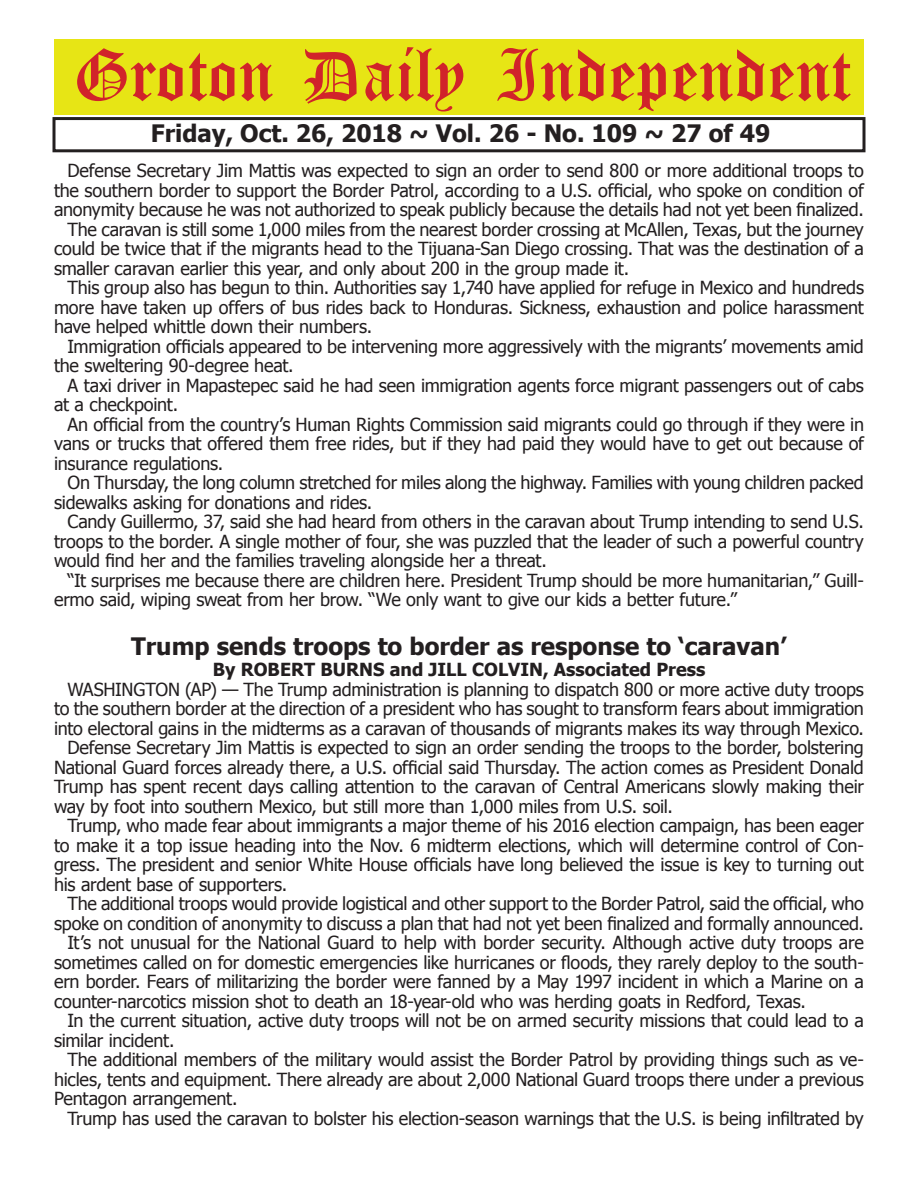
<style>
.page{position:relative;width:918px;height:1188px;background:#fff}
.page>*{position:absolute;margin:0;border:0;box-sizing:border-box;transform-origin:0 0}
.t1{font:54px "Old English Five";color:#d1232a}
.t2{font:700 24px "Tahoma";color:#231f20}
.t3{font:18px "Tahoma";letter-spacing:-.015em;color:#231f20}
.t4{font:700 18px "Tahoma";color:#231f20}
</style>
<div class="page">
<div style="left:52px;top:117px;width:814px;height:35px;border:3px solid #231f20"></div>
<div style="left:54px;top:40px;width:810px;height:75px;background:#e7e515"></div>
<h1 class="t1" style="left:73px;top:50px;width:779px">Groton Daily Independent</h1>
<h2 class="t2" style="left:151px;top:116px;width:621px">Friday, Oct. 26, 2018 ~ Vol. 26 - No. 109 ~ 27 of 49</h2>
<p class="t3" style="left:68px;top:159px;width:798px">Defense Secretary Jim Mattis was expected to sign an order to send 800 or more additional troops to</p>
<p class="t3" style="left:54px;top:178px;width:811px">the southern border to support the Border Patrol, according to a U.S. official, who spoke on condition of</p>
<p class="t3" style="left:54px;top:198px;width:811px">anonymity because he was not authorized to speak publicly because the details had not yet been finalized.</p>
<p class="t3" style="left:68px;top:217px;width:798px">The caravan is still some 1,000 miles from the nearest border crossing at McAllen, Texas, but the journey</p>
<p class="t3" style="left:54px;top:237px;width:811px">could be twice that if the migrants head to the Tijuana-San Diego crossing. That was the destination of a</p>
<p class="t3" style="left:54px;top:256px;width:577px">smaller caravan earlier this year, and only about 200 in the group made it.</p>
<p class="t3" style="left:68px;top:276px;width:798px">This group also has begun to thin. Authorities say 1,740 have applied for refuge in Mexico and hundreds</p>
<p class="t3" style="left:54px;top:295px;width:811px">more have taken up offers of bus rides back to Honduras. Sickness, exhaustion and police harassment</p>
<p class="t3" style="left:54px;top:315px;width:320px">have helped whittle down their numbers.</p>
<p class="t3" style="left:68px;top:334px;width:798px">Immigration officials appeared to be intervening more aggressively with the migrants’ movements amid</p>
<p class="t3" style="left:54px;top:354px;width:241px">the sweltering 90-degree heat.</p>
<p class="t3" style="left:68px;top:373px;width:798px">A taxi driver in Mapastepec said he had seen immigration agents force migrant passengers out of cabs</p>
<p class="t3" style="left:54px;top:393px;width:126px">at a checkpoint.</p>
<p class="t3" style="left:68px;top:412px;width:798px">An official from the country’s Human Rights Commission said migrants could go through if they were in</p>
<p class="t3" style="left:54px;top:432px;width:811px">vans or trucks that offered them free rides, but if they had paid they would have to get out because of</p>
<p class="t3" style="left:54px;top:451px;width:171px">insurance regulations.</p>
<p class="t3" style="left:68px;top:471px;width:798px">On Thursday, the long column stretched for miles along the highway. Families with young children packed</p>
<p class="t3" style="left:54px;top:490px;width:320px">sidewalks asking for donations and rides.</p>
<p class="t3" style="left:68px;top:510px;width:798px">Candy Guillermo, 37, said she had heard from others in the caravan about Trump intending to send U.S.</p>
<p class="t3" style="left:54px;top:529px;width:811px">troops to the border. A single mother of four, she was puzzled that the leader of such a powerful country</p>
<p class="t3" style="left:54px;top:549px;width:494px">would find her and the families traveling alongside her a threat.</p>
<p class="t3" style="left:68px;top:568px;width:798px">“It surprises me because there are children here. President Trump should be more humanitarian,” Guill-</p>
<p class="t3" style="left:54px;top:588px;width:685px">ermo said, wiping sweat from her brow. “We only want to give our kids a better future.”</p>
<h2 class="t2" style="left:131px;top:629px;width:657px">Trump sends troops to border as response to ‘caravan’</h2>
<p class="t4" style="left:213px;top:657px;width:494px">By ROBERT BURNS and JILL COLVIN, Associated Press</p>
<p class="t3" style="left:68px;top:677px;width:798px">WASHINGTON (AP) — The Trump administration is planning to dispatch 800 or more active duty troops</p>
<p class="t3" style="left:54px;top:697px;width:811px">to the southern border at the direction of a president who has sought to transform fears about immigration</p>
<p class="t3" style="left:54px;top:716px;width:811px">into electoral gains in the midterms as a caravan of thousands of migrants makes its way through Mexico.</p>
<p class="t3" style="left:68px;top:736px;width:798px">Defense Secretary Jim Mattis is expected to sign an order sending the troops to the border, bolstering</p>
<p class="t3" style="left:54px;top:755px;width:811px">National Guard forces already there, a U.S. official said Thursday. The action comes as President Donald</p>
<p class="t3" style="left:54px;top:775px;width:811px">Trump has spent recent days calling attention to the caravan of Central Americans slowly making their</p>
<p class="t3" style="left:54px;top:794px;width:620px">way by foot into southern Mexico, but still more than 1,000 miles from U.S. soil.</p>
<p class="t3" style="left:68px;top:814px;width:798px">Trump, who made fear about immigrants a major theme of his 2016 election campaign, has been eager</p>
<p class="t3" style="left:54px;top:833px;width:812px">to make it a top issue heading into the Nov. 6 midterm elections, which will determine control of Con-</p>
<p class="t3" style="left:54px;top:853px;width:811px">gress. The president and senior White House officials have long believed the issue is key to turning out</p>
<p class="t3" style="left:54px;top:872px;width:235px">his ardent base of supporters.</p>
<p class="t3" style="left:68px;top:892px;width:798px">The additional troops would provide logistical and other support to the Border Patrol, said the official, who</p>
<p class="t3" style="left:54px;top:911px;width:812px">spoke on condition of anonymity to discuss a plan that had not yet been finalized and formally announced.</p>
<p class="t3" style="left:68px;top:931px;width:798px">It’s not unusual for the National Guard to help with border security. Although active duty troops are</p>
<p class="t3" style="left:54px;top:950px;width:812px">sometimes called on for domestic emergencies like hurricanes or floods, they rarely deploy to the south-</p>
<p class="t3" style="left:54px;top:970px;width:811px">ern border. Fears of militarizing the border were fanned by a May 1997 incident in which a Marine on a</p>
<p class="t3" style="left:54px;top:989px;width:754px">counter-narcotics mission shot to death an 18-year-old who was herding goats in Redford, Texas.</p>
<p class="t3" style="left:68px;top:1009px;width:798px">In the current situation, active duty troops will not be on armed security missions that could lead to a</p>
<p class="t3" style="left:54px;top:1028px;width:122px">similar incident.</p>
<p class="t3" style="left:68px;top:1048px;width:798px">The additional members of the military would assist the Border Patrol by providing things such as ve-</p>
<p class="t3" style="left:54px;top:1067px;width:811px">hicles, tents and equipment. There already are about 2,000 National Guard troops there under a previous</p>
<p class="t3" style="left:54px;top:1087px;width:185px">Pentagon arrangement.</p>
<p class="t3" style="left:68px;top:1106px;width:798px">Trump has used the caravan to bolster his election-season warnings that the U.S. is being infiltrated by</p>
</div>
